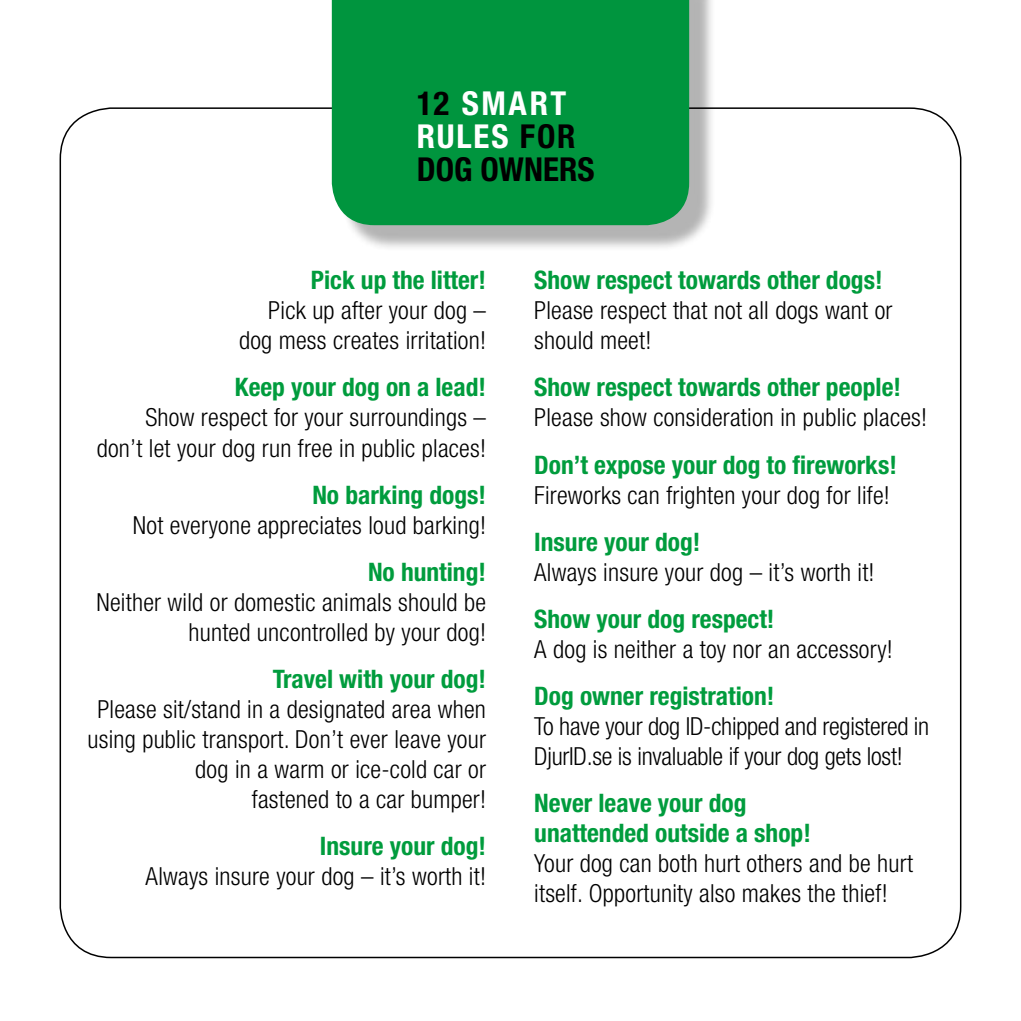
<style>
.page{position:relative;width:1021px;height:1021px;background:#fff}
.page>*{position:absolute;margin:0;border:0;box-sizing:border-box;transform-origin:0 0}
.t1{font:700 condensed 33px/33px "Helvetica Neue LT Std";letter-spacing:.05em;color:#000}
.t2{font:700 condensed 25.5px/30px "Helvetica Neue LT Std";color:#009c3d}
.t3{font:300 condensed 24.9px/30px "Helvetica Neue LT Std";letter-spacing:.01em;color:#000;text-align:right}
.t4{font:300 condensed 24.9px/30px "Helvetica Neue LT Std";letter-spacing:-.01em;color:#000}
.s1{color:#fff}
</style>
<div class="page">
<div style="left:339px;top:0;width:376px;height:252px;background:#000;opacity:.3"></div>
<div style="left:332px;top:0;width:357px;height:225px;background:#00953e"></div>
<h1 class="t1" style="left:417px;top:86px;width:179px">12 <span class="s1">SMART<br>RULES</span> FOR<br>DOG OWNERS</h1>
<p class="t2" style="left:311px;top:265px;width:177px">Pick up the litter!</p>
<p class="t3" style="left:239px;top:295px;width:248px">Pick up after your dog – dog mess creates irritation!</p>
<p class="t2" style="left:235px;top:372px;width:252px">Keep your dog on a lead!</p>
<p class="t3" style="left:97px;top:402px;width:391px">Show respect for your surroundings – don’t let your dog run free in public places!</p>
<p class="t2" style="left:312px;top:479px;width:175px">No barking dogs!</p>
<p class="t3" style="left:133px;top:509px;width:354px">Not everyone appreciates loud barking!</p>
<p class="t2" style="left:368px;top:556px;width:119px">No hunting!</p>
<p class="t3" style="left:96px;top:586px;width:391px">Neither wild or domestic animals should be hunted uncontrolled by your dog!</p>
<p class="t2" style="left:273px;top:663px;width:215px">Travel with your dog!</p>
<p class="t3" style="left:87px;top:693px;width:400px">Please sit/stand in a designated area when using public transport. Don’t ever leave your dog in a warm or ice-cold car or<br>fastened to a car bumper!</p>
<p class="t2" style="left:320px;top:830px;width:168px">Insure your dog!</p>
<p class="t3" style="left:146px;top:860px;width:342px">Always insure your dog – it’s worth it!</p>
<p class="t2" style="left:534px;top:265px;width:350px">Show respect towards other dogs!</p>
<p class="t3" style="left:534px;top:295px;width:360px;text-align:left">Please respect that not all dogs want or should meet!</p>
<p class="t2" style="left:534px;top:372px;width:368px">Show respect towards other people!</p>
<p class="t3" style="left:534px;top:402px;width:394px">Please show consideration in public places!</p>
<p class="t2" style="left:534px;top:449px;width:364px">Don’t expose your dog to fireworks!</p>
<p class="t3" style="left:534px;top:479px;width:357px">Fireworks can frighten your dog for life!</p>
<p class="t2" style="left:534px;top:526px;width:168px">Insure your dog!</p>
<p class="t3" style="left:534px;top:556px;width:342px">Always insure your dog – it’s worth it!</p>
<p class="t2" style="left:534px;top:603px;width:242px">Show your dog respect!</p>
<p class="t3" style="left:534px;top:633px;width:360px">A dog is neither a toy nor an accessory!</p>
<p class="t2" style="left:534px;top:680px;width:242px">Dog owner registration!</p>
<p class="t4" style="left:534px;top:710px;width:396px">To have your dog ID-chipped and registered in<br>DjurID.se is invaluable if your dog gets lost!</p>
<p class="t2" style="left:534px;top:787px;width:278px">Never leave your dog unattended outside a shop!</p>
<p class="t3" style="left:534px;top:847px;width:380px;text-align:left">Your dog can both hurt others and be hurt itself. Opportunity also makes the thief!</p>
</div>
